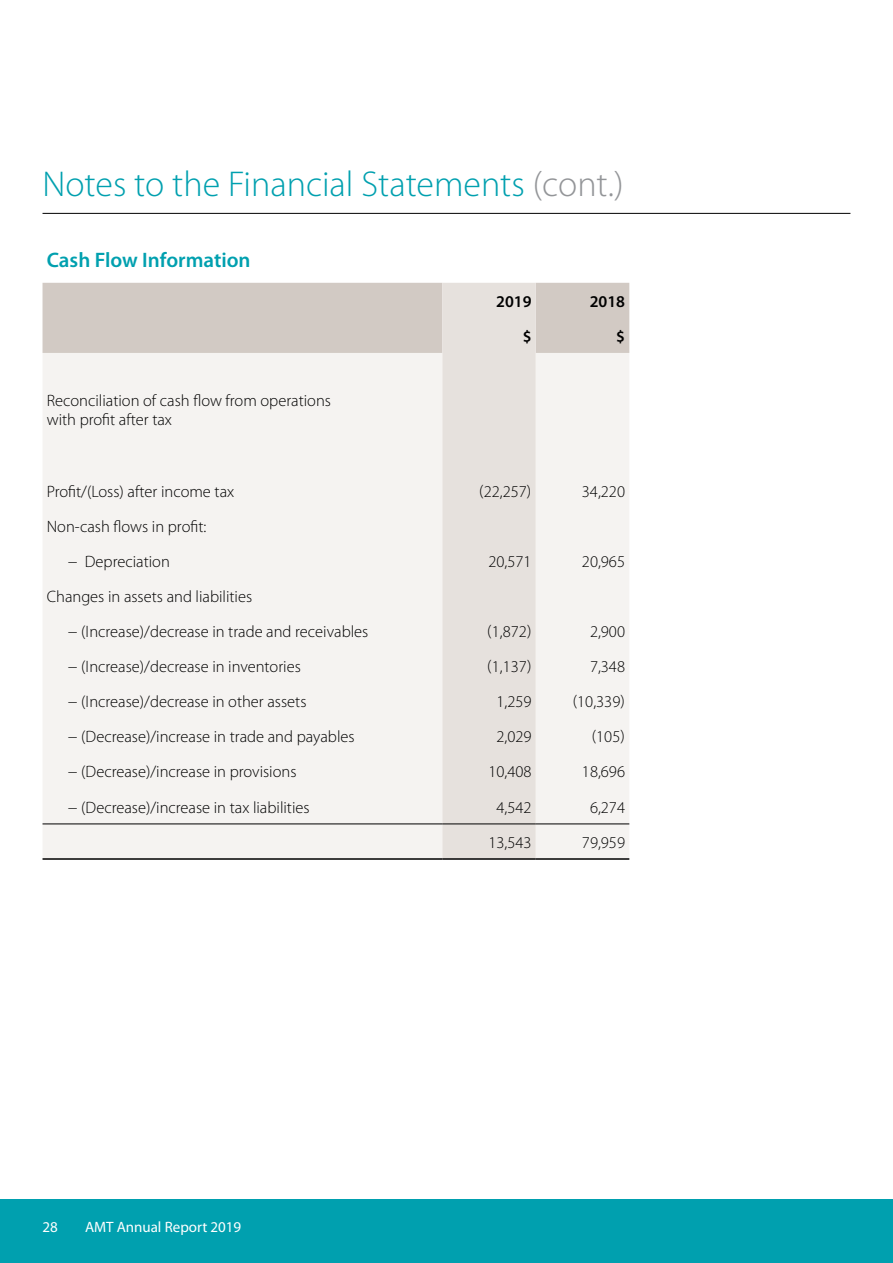
<style>
.page{position:relative;width:893px;height:1263px;background:#fff}
.page>*{position:absolute;margin:0;border:0;box-sizing:border-box;transform-origin:0 0}
.t1{font:300 36px "Myriad Pro";color:#00a0af}
.t2{font:600 21px "Myriad Pro";color:#00a0af}
.t3{font:300 16.5px/19.5px "Myriad Pro";color:#000}
.t4{font:600 16.5px "Myriad Pro";color:#000}
.t5{font:15px "Myriad Pro";color:#fff}
.s1{color:#939598}
</style>
<div class="page">
<hr style="left:43px;top:213px;width:807px;height:1px;background:#000">
<div style="left:0;top:1199px;width:893px;height:64px;background:#00a0af"></div>
<div style="left:43px;top:283px;width:586px;height:70px;background:#d2cac4"></div>
<div style="left:442px;top:283px;width:94px;height:70px;background:#e6e1dd"></div>
<svg style="left:43px;top:353px;width:586px;height:505px;fill:#f5f3f1"></svg>
<hr style="left:43px;top:823px;width:399px;height:1px;background:#000">
<hr style="left:442px;top:823px;width:94px;height:1px;background:#000">
<hr style="left:536px;top:823px;width:93px;height:1px;background:#000">
<hr style="left:43px;top:858px;width:399px;height:2px;background:#000">
<hr style="left:442px;top:858px;width:94px;height:2px;background:#000">
<hr style="left:536px;top:858px;width:93px;height:2px;background:#000">
<h1 class="t1" style="left:43px;top:162px;width:582px">Notes to the Financial Statements <span class="s1">(cont.)</span></h1>
<p class="t2" style="left:47px;top:247px;width:205px">Cash Flow Information</p>
<p class="t3" style="left:47px;top:390px;width:286px">Reconciliation of cash flow from operations with profit after tax</p>
<p class="t4" style="left:496px;top:290px;width:37px">2019</p>
<p class="t4" style="left:590px;top:290px;width:37px">2018</p>
<p class="t4" style="left:523px;top:326px;width:10px">$</p>
<p class="t4" style="left:616px;top:326px;width:10px">$</p>
<p class="t3" style="left:47px;top:481px;width:189px">Profit/(Loss) after income tax</p>
<p class="t3" style="left:479px;top:481px;width:54px">(22,257)</p>
<p class="t3" style="left:582px;top:481px;width:45px">34,220</p>
<p class="t3" style="left:47px;top:516px;width:161px">Non-cash flows in profit:</p>
<p class="t3" style="left:68px;top:552px;width:104px">− Depreciation</p>
<p class="t3" style="left:488px;top:552px;width:45px">20,571</p>
<p class="t3" style="left:582px;top:552px;width:45px">20,965</p>
<p class="t3" style="left:47px;top:587px;width:207px">Changes in assets and liabilities</p>
<p class="t3" style="left:68px;top:622px;width:302px">− (Increase)/decrease in trade and receivables</p>
<p class="t3" style="left:487px;top:622px;width:46px">(1,872)</p>
<p class="t3" style="left:590px;top:622px;width:37px">2,900</p>
<p class="t3" style="left:68px;top:657px;width:235px">− (Increase)/decrease in inventories</p>
<p class="t3" style="left:487px;top:657px;width:46px">(1,137)</p>
<p class="t3" style="left:590px;top:657px;width:37px">7,348</p>
<p class="t3" style="left:68px;top:692px;width:240px">− (Increase)/decrease in other assets</p>
<p class="t3" style="left:496px;top:692px;width:37px">1,259</p>
<p class="t3" style="left:573px;top:692px;width:54px">(10,339)</p>
<p class="t3" style="left:68px;top:727px;width:288px">− (Decrease)/increase in trade and payables</p>
<p class="t3" style="left:496px;top:727px;width:37px">2,029</p>
<p class="t3" style="left:592px;top:727px;width:35px">(105)</p>
<p class="t3" style="left:68px;top:762px;width:230px">− (Decrease)/increase in provisions</p>
<p class="t3" style="left:488px;top:762px;width:45px">10,408</p>
<p class="t3" style="left:582px;top:762px;width:45px">18,696</p>
<p class="t3" style="left:68px;top:797px;width:243px">− (Decrease)/increase in tax liabilities</p>
<p class="t3" style="left:496px;top:797px;width:37px">4,542</p>
<p class="t3" style="left:590px;top:797px;width:37px">6,274</p>
<p class="t3" style="left:488px;top:832px;width:45px">13,543</p>
<p class="t3" style="left:582px;top:832px;width:45px">79,959</p>
<p class="t5" style="left:43px;top:1217px;width:17px">28</p>
<p class="t5" style="left:85px;top:1217px;width:158px">AMT Annual Report 2019</p>
</div>
